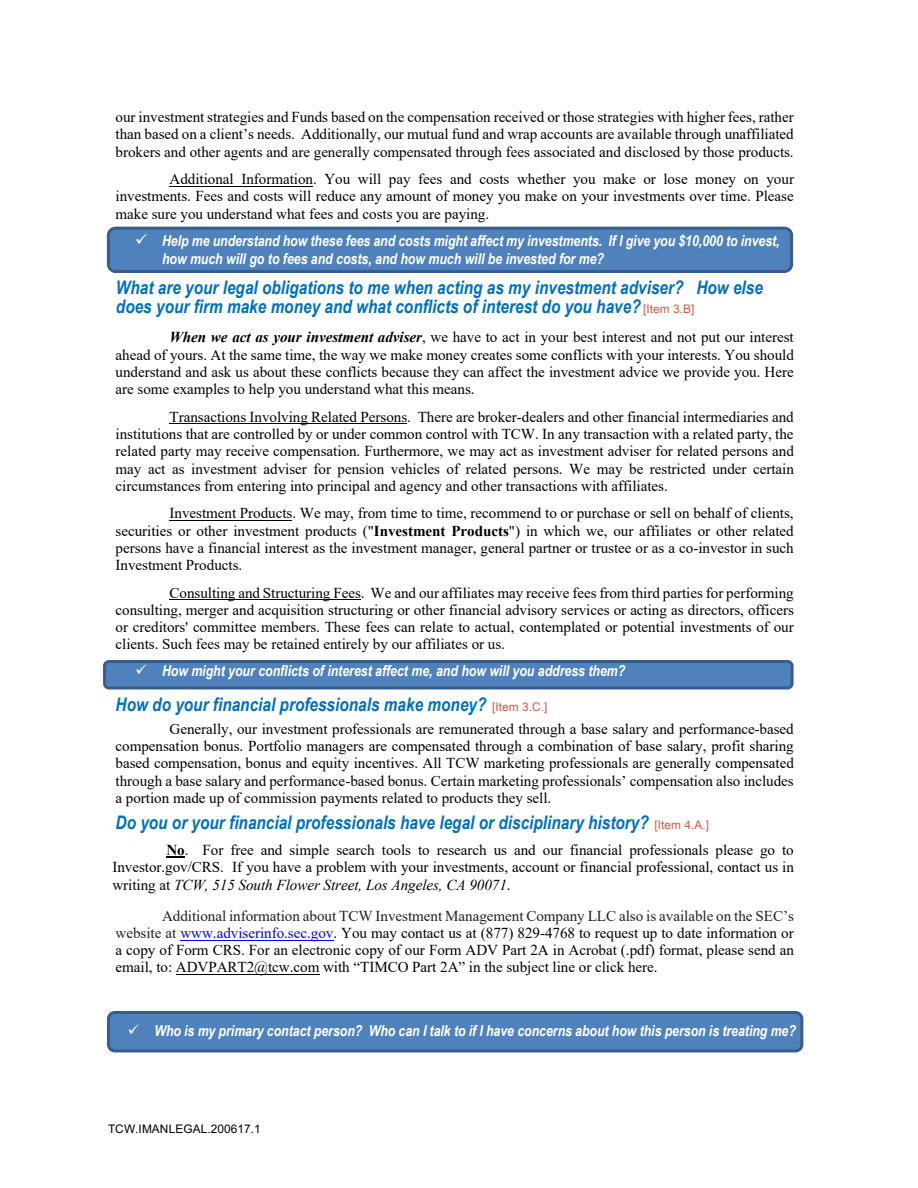
<style>
.page{position:relative;width:918px;height:1188px;background:#fff}
.page>*{position:absolute;margin:0;border:0;box-sizing:border-box;transform-origin:0 0}
.t1{font:italic 700 18.75px/19px "Arial Narrow";color:#0070c0}
.t2{font:15.15px/17.2px "Times New Roman";letter-spacing:-.005em;color:#000;text-align:justify}
.t3{font:italic 700 15.15px/17.2px "Arial Narrow";letter-spacing:-.005em;color:#fff}
.t4{font:11.85px "Arial";letter-spacing:.005em;color:#000}
.s1{font-family:"Arial Unicode MS";font-weight:400;font-style:normal;font-size:11.85px;color:#db553d}
.s2{font-weight:700;font-style:italic}
.s3{font-weight:700}
.s4{font-style:italic}
.s5{font-family:"Arial Narrow";font-weight:700;font-style:italic;font-size:16.5px;color:#fff}
.s6{color:#231f20}
.s7{color:#00f}
</style>
<div class="page">
<div style="left:108px;top:228px;width:684px;height:43px;background:#4f81bd;border-radius:7px"></div>
<div style="left:107px;top:227px;width:686px;height:46px;border:3px solid #385d8a;border-radius:7px"></div>
<div style="left:105px;top:662px;width:687px;height:26px;background:#4f81bd;border-radius:4px"></div>
<div style="left:103px;top:660px;width:691px;height:29px;border:3px solid #385d8a;border-radius:4px"></div>
<div style="left:108px;top:1012px;width:694px;height:39px;background:#4f81bd;border-radius:6px"></div>
<div style="left:107px;top:1011px;width:696px;height:41px;border:3px solid #385d8a;border-radius:6px"></div>
<hr style="left:170px;top:186px;width:143px;height:1px;background:#000">
<hr style="left:170px;top:423px;width:237px;height:1px;background:#000">
<hr style="left:170px;top:520px;width:122px;height:1px;background:#000">
<hr style="left:170px;top:599px;width:191px;height:1px;background:#000">
<svg style="left:166px;top:856px;width:19px;height:2px"></svg>
<hr style="left:180px;top:940px;width:153px;height:1px;background:#00f">
<hr style="left:176px;top:974px;width:143px;height:1px;background:#000">
<p class="t2" style="left:116px;top:108px;width:680px">our investment strategies and Funds based on the compensation received or those strategies with higher fees, rather than based on a client’s needs. Additionally, our mutual fund and wrap accounts are available through unaffiliated brokers and other agents and are generally compensated through fees associated and disclosed by those products.</p>
<p class="t2" style="left:116px;top:170px;width:680px;text-indent:54px">Additional Information. You will pay fees and costs whether you make or lose money on your investments. Fees and costs will reduce any amount of money you make on your investments over time. Please make sure you understand what fees and costs you are paying.</p>
<p class="t3" style="left:162px;top:232px;width:619px;text-indent:-27px">✓ Help me understand how these fees and costs might affect my investments. If I give you $10,000 to invest, how much will go to fees and costs, and how much will be invested for me?</p>
<p class="t1" style="left:116px;top:278px;width:649px">What are your legal obligations to me when acting as my investment adviser? How else does your firm make money and what conflicts of interest do you have? <span class="s1">!"#$%&amp;+(,*</span></p>
<p class="t2" style="left:116px;top:329px;width:680px;text-indent:54px"><span class="s2">When we act as your investment adviser</span>, we have to act in your best interest and not put our interest ahead of yours. At the same time, the way we make money creates some conflicts with your interests. You should understand and ask us about these conflicts because they can affect the investment advice we provide you. Here are some examples to help you understand what this means.</p>
<p class="t2" style="left:116px;top:408px;width:680px;text-indent:54px">Transactions Involving Related Persons. There are broker-dealers and other financial intermediaries and institutions that are controlled by or under common control with TCW. In any transaction with a related party, the related party may receive compensation. Furthermore, we may act as investment adviser for related persons and may act as investment adviser for pension vehicles of related persons. We may be restricted under certain circumstances from entering into principal and agency and other transactions with affiliates.</p>
<p class="t2" style="left:116px;top:505px;width:680px;text-indent:54px">Investment Products. We may, from time to time, recommend to or purchase or sell on behalf of clients, securities or other investment products ("<span class="s3">Investment Products</span>") in which we, our affiliates or other related persons have a financial interest as the investment manager, general partner or trustee or as a co-investor in such Investment Products.</p>
<p class="t2" style="left:116px;top:584px;width:680px;text-indent:54px">Consulting and Structuring Fees. We and our affiliates may receive fees from third parties for performing consulting, merger and acquisition structuring or other financial advisory services or acting as directors, officers or creditors' committee members. These fees can relate to actual, contemplated or potential investments of our clients. Such fees may be retained entirely by our affiliates or us.</p>
<p class="t3" style="left:135px;top:662px;width:492px">✓ How might your conflicts of interest affect me, and how will you address them?</p>
<p class="t1" style="left:116px;top:695px;width:434px">How do your financial professionals make money? <span class="s1">!"#$%&amp;+(-(*</span></p>
<p class="t2" style="left:116px;top:720px;width:680px;text-indent:54px">Generally, our investment professionals are remunerated through a base salary and performance-based compensation bonus. Portfolio managers are compensated through a combination of base salary, profit sharing based compensation, bonus and equity incentives. All TCW marketing professionals are generally compensated through a base salary and performance-based bonus. Certain marketing professionals’ compensation also includes a portion made up of commission payments related to products they sell.</p>
<p class="t1" style="left:116px;top:812px;width:595px">Do you or your financial professionals have legal or disciplinary history? <span class="s1">!"#$%&amp;.()(*</span></p>
<p class="t2" style="left:112px;top:841px;width:683px;line-height:17.9px;text-indent:54px"><span class="s3">No</span>. For free and simple search tools to research us and our financial professionals please go to Investor.gov/CRS. If you have a problem with your investments, account or financial professional, contact us in writing at <span class="s4">TCW, 515 South Flower Street, Los Angeles, CA 90071</span>.<span class="s5">Do you have any disciplinary history?</span></p>
<p class="t2" style="left:116px;top:907px;width:680px;text-indent:46px"><span class="s6">Additional information about TCW Investment Management Company LLC also is available on the SEC’s website at</span> <span class="s7">www.adviserinfo.sec.gov</span>. You may contact us at (877) 829-4768 to request up to date information or a copy of Form CRS. For an electronic copy of our Form ADV Part 2A in Acrobat (.pdf) format, please send an email, to: ADVPART2@tcw.com with “TIMCO Part 2A” in the subject line or click here.</p>
<p class="t3" style="left:127px;top:1022px;width:670px">✓ Who is my primary contact person? Who can I talk to if I have concerns about how this person is treating me?</p>
<p class="t4" style="left:108px;top:1122px;width:154px">TCW.IMANLEGAL.200617.1</p>
</div>
